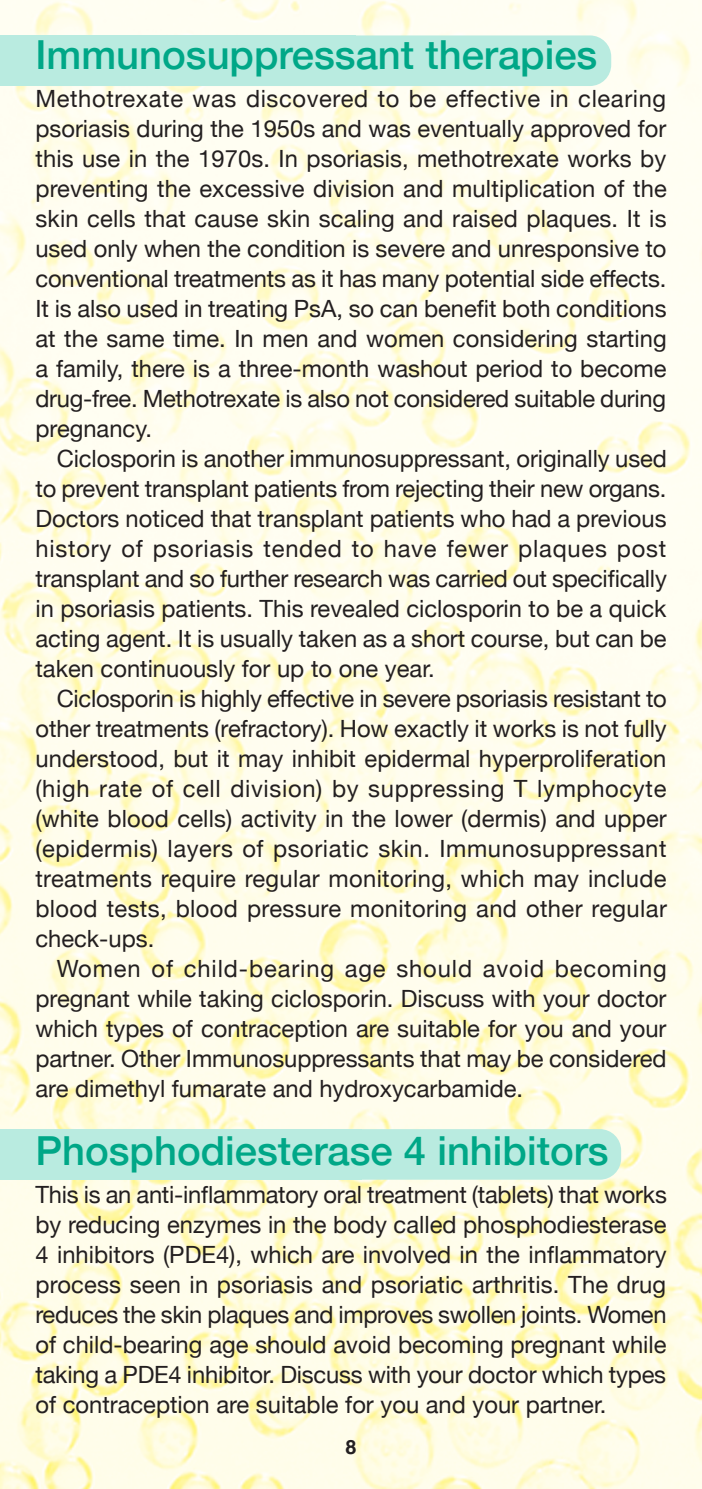
<style>
.page{position:relative;width:702px;height:1489px;background:#fff}
.page>*{position:absolute;margin:0;border:0;box-sizing:border-box;transform-origin:0 0}
.Sub_heads{font:500 40px "Helvetica Neue";color:#00a787}
.Main_Body_text{font:23.75px/30px "Helvetica Neue";color:#231f20;text-align:justify}
.t1{font:700 20px "Helvetica";color:#231f20}
</style>
<div class="page">
<img style="left:0;top:0;width:702px;height:1488px">
<hr style="left:701px;top:349px;width:1px;height:51px;background:#b9ebe0">
<div style="left:27px;top:1129px;width:594px;height:50px;background:#b9ebe0;border-radius:21px"></div>
<div style="left:0;top:1129px;width:361px;height:50px;background:#b9ebe0"></div>
<div style="left:26px;top:35px;width:585px;height:51px;background:#b9ebe0;border-radius:21px"></div>
<div style="left:0;top:35px;width:355px;height:51px;background:#b9ebe0"></div>
<p class="Sub_heads" style="left:35px;top:23px;width:563px">Immunosuppressant therapies</p>
<p class="Main_Body_text" style="left:35px;top:84px;width:633px">Methotrexate was discovered to be effective in clearing psoriasis during the 1950s and was eventually approved for this use in the 1970s. In psoriasis, methotrexate works by preventing the excessive division and multiplication of the skin cells that cause skin scaling and raised plaques. It is used only when the condition is severe and unresponsive to conventional treatments as it has many potential side effects.<br>It is also used in treating PsA, so can benefit both conditions at the same time. In men and women considering starting a family, there is a three-month washout period to become drug-free. Methotrexate is also not considered suitable during pregnancy.</p>
<p class="Main_Body_text" style="left:35px;top:444px;width:633px;text-indent:21px">Ciclosporin is another immunosuppressant, originally used to prevent transplant patients from rejecting their new organs.<br>Doctors noticed that transplant patients who had a previous history of psoriasis tended to have fewer plaques post transplant and so further research was carried out specifically in psoriasis patients. This revealed ciclosporin to be a quick acting agent. It is usually taken as a short course, but can be taken continuously for up to one year.</p>
<p class="Main_Body_text" style="left:35px;top:684px;width:633px;text-indent:21px">Ciclosporin is highly effective in severe psoriasis resistant to other treatments (refractory). How exactly it works is not fully understood, but it may inhibit epidermal hyperproliferation (high rate of cell division) by suppressing T lymphocyte (white blood cells) activity in the lower (dermis) and upper (epidermis) layers of psoriatic skin. Immunosuppressant treatments require regular monitoring, which may include blood tests, blood pressure monitoring and other regular check-ups.</p>
<p class="Main_Body_text" style="left:35px;top:954px;width:632px;text-indent:21px">Women of child-bearing age should avoid becoming pregnant while taking ciclosporin. Discuss with your doctor which types of contraception are suitable for you and your partner. Other Immunosuppressants that may be considered are dimethyl fumarate and hydroxycarbamide.</p>
<p class="Sub_heads" style="left:35px;top:1118px;width:574px">Phosphodiesterase 4 inhibitors</p>
<p class="Main_Body_text" style="left:35px;top:1180px;width:633px">This is an anti-inflammatory oral treatment (tablets) that works by reducing enzymes in the body called phosphodiesterase 4 inhibitors (PDE4), which are involved in the inflammatory process seen in psoriasis and psoriatic arthritis. The drug reduces the skin plaques and improves swollen joints. Women of child-bearing age should avoid becoming pregnant while taking a PDE4 inhibitor. Discuss with your doctor which types of contraception are suitable for you and your partner.</p>
<p class="t1" style="left:345px;top:1434px;width:13px">8</p>
</div>
